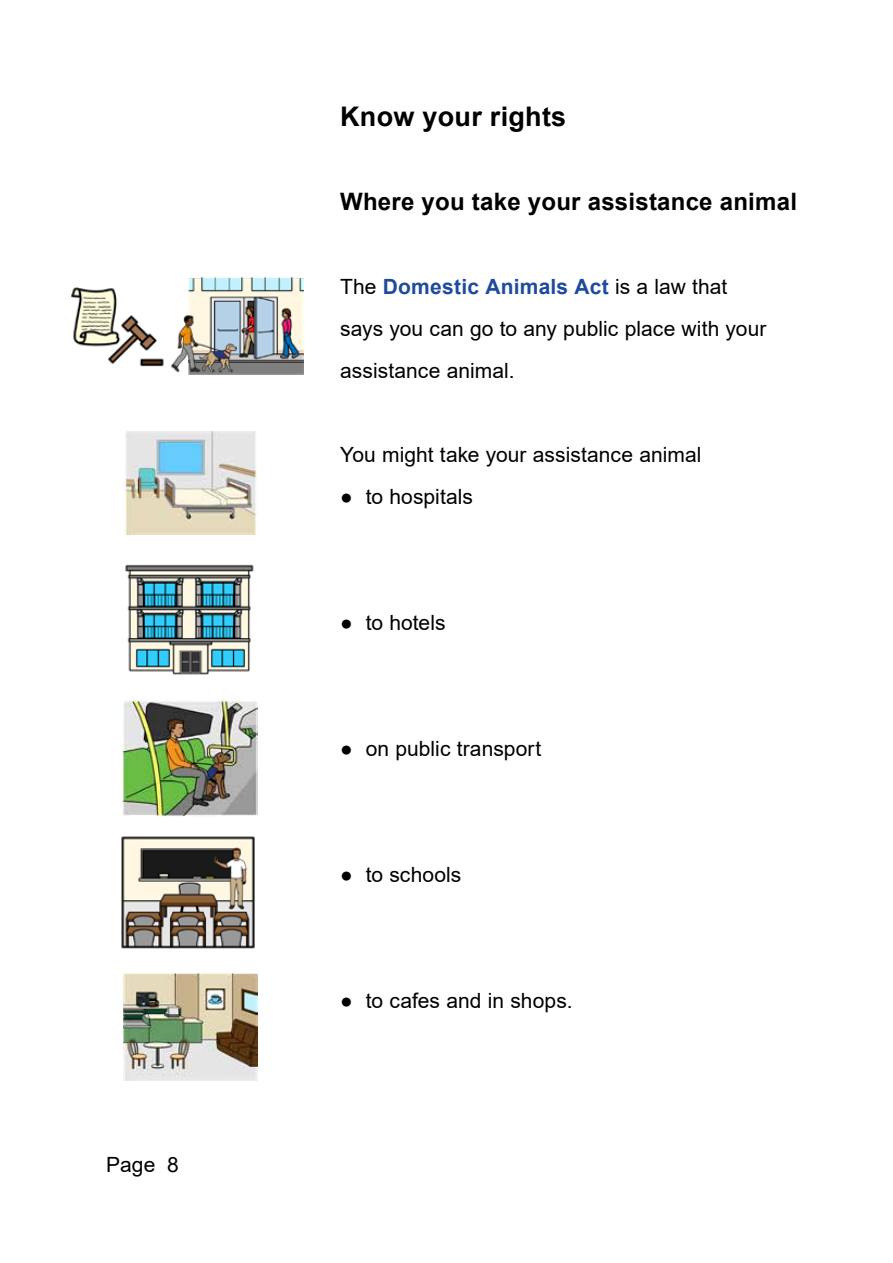
<style>
.page{position:relative;width:893px;height:1263px;background:#fff}
.page>*{position:absolute;margin:0;border:0;box-sizing:border-box;transform-origin:0 0}
.t1{font:700 27px "Arial";letter-spacing:.01em;color:#000}
.t2{font:700 24px "Arial";letter-spacing:.01em;color:#000}
.t3{font:21px/42px "Arial";color:#000}
.s1{font-weight:700;color:#1e4b9d}
</style>
<div class="page">
<img style="left:71px;top:287px;width:93px;height:80px">
<img style="left:188px;top:278px;width:115px;height:97px">
<img style="left:171px;top:312px;width:69px;height:63px">
<img style="left:125px;top:432px;width:132px;height:103px">
<img style="left:125px;top:564px;width:129px;height:111px">
<img style="left:121px;top:700px;width:136px;height:117px">
<img style="left:121px;top:836px;width:134px;height:113px">
<img style="left:123px;top:973px;width:134px;height:107px">
<p class="t3" style="left:106px;top:1143px;width:74px">Page 8</p>
<h2 class="t1" style="left:340px;top:97px;width:228px">Know your rights</h2>
<h3 class="t2" style="left:340px;top:185px;width:458px">Where you take your assistance animal</h3>
<p class="t3" style="left:340px;top:265px;width:428px">The <span class="s1">Domestic Animals Act</span> is a law that says you can go to any public place with your assistance animal.</p>
<p class="t3" style="left:340px;top:433px;width:363px">You might take your assistance animal</p>
<p class="t3" style="left:340px;top:475px;width:134px">● to hospitals</p>
<p class="t3" style="left:340px;top:601px;width:107px">● to hotels</p>
<p class="t3" style="left:340px;top:727px;width:203px">● on public transport</p>
<p class="t3" style="left:340px;top:853px;width:123px">● to schools</p>
<p class="t3" style="left:340px;top:979px;width:234px">● to cafes and in shops.</p>
</div>
